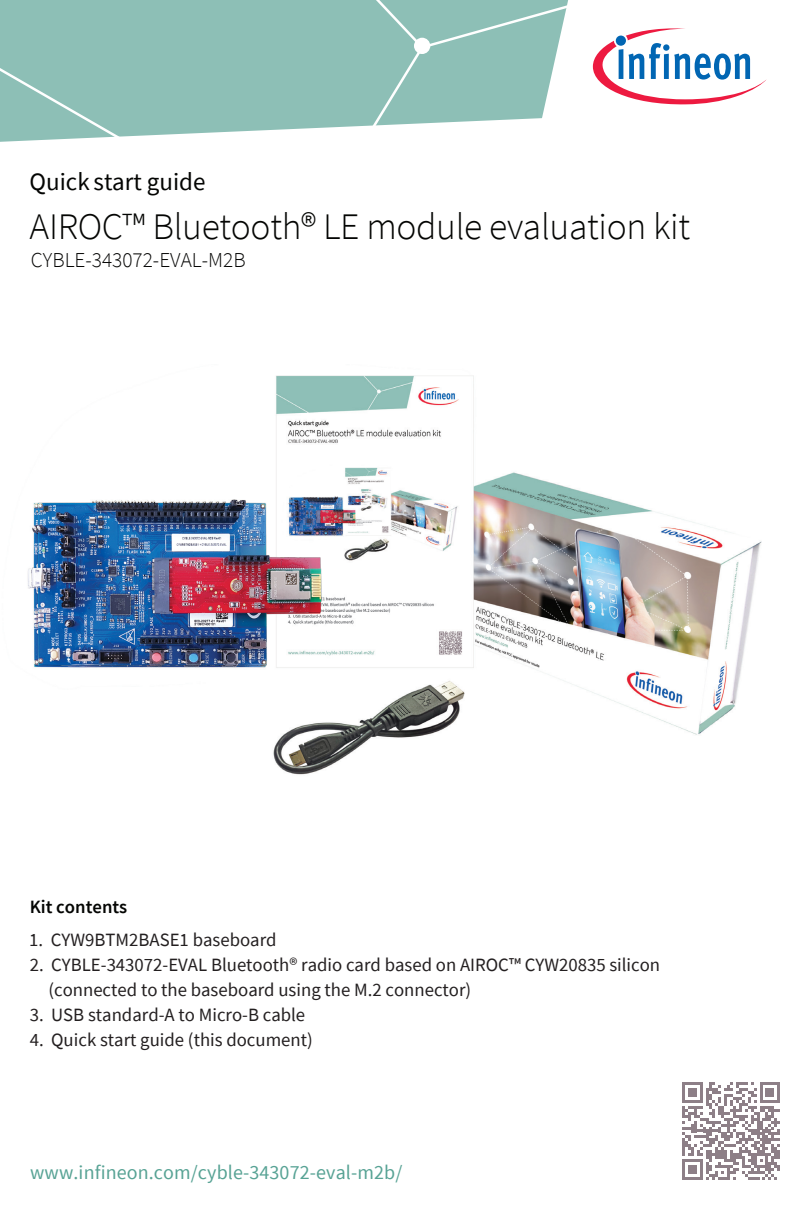
<style>
.page{position:relative;width:810px;height:1215px;background:#fff}
.page>*{position:absolute;margin:0;border:0;box-sizing:border-box;transform-origin:0 0}
.t1{font:300 37.5px "Source Sans Pro";letter-spacing:-.01em;color:#040503}
.t2{font:25px "Source Sans Pro";color:#040503}
.t3{font:300 21.25px "Source Sans Pro";color:#050504}
.t4{font:20px "Source Sans Pro";letter-spacing:.005em;color:#58a395}
.t5{font:18.75px/25px "Source Sans Pro";color:#231f20}
.t6{font:600 18.75px "Source Sans Pro";color:#040503}
</style>
<div class="page">
<div style="left:0;top:0;width:341px;height:136px;background:#8dbfb6"></div>
<svg style="left:0;top:53px;width:137px;height:89px;background:#94c3ba"></svg>
<svg style="left:341px;top:0;width:227px;height:127px;background:#9bc6bf"></svg>
<svg style="left:593px;top:28px;width:174px;height:77px"></svg>
<img style="left:273px;top:375px;width:489px;height:400px">
<img style="left:28px;top:489px;width:301px;height:182px">
<svg style="left:682px;top:1082px;width:98px;height:98px"></svg>
<h2 class="t2" style="left:30px;top:166px;width:177px">Quick start guide</h2>
<h1 class="t1" style="left:30px;top:203px;width:662px">AIROC™ Bluetooth® LE module evaluation kit</h1>
<p class="t3" style="left:31px;top:247px;width:216px">CYBLE-343072-EVAL-M2B</p>
<p class="t6" style="left:30px;top:894px;width:99px">Kit contents</p>
<p class="t5" style="left:29px;top:927px;width:249px">1. CYW9BTM2BASE1 baseboard</p>
<p class="t5" style="left:48px;top:952px;width:613px;text-indent:-19px">2. CYBLE-343072-EVAL Bluetooth® radio card based on AIROC™ CYW20835 silicon (connected to the baseboard using the M.2 connector)</p>
<p class="t5" style="left:30px;top:1002px;width:277px">3. USB standard-A to Micro-B cable</p>
<p class="t5" style="left:30px;top:1027px;width:285px">4. Quick start guide (this document)</p>
<p class="t4" style="left:30px;top:1160px;width:374px">www.infineon.com/cyble-343072-eval-m2b/</p>
</div>
